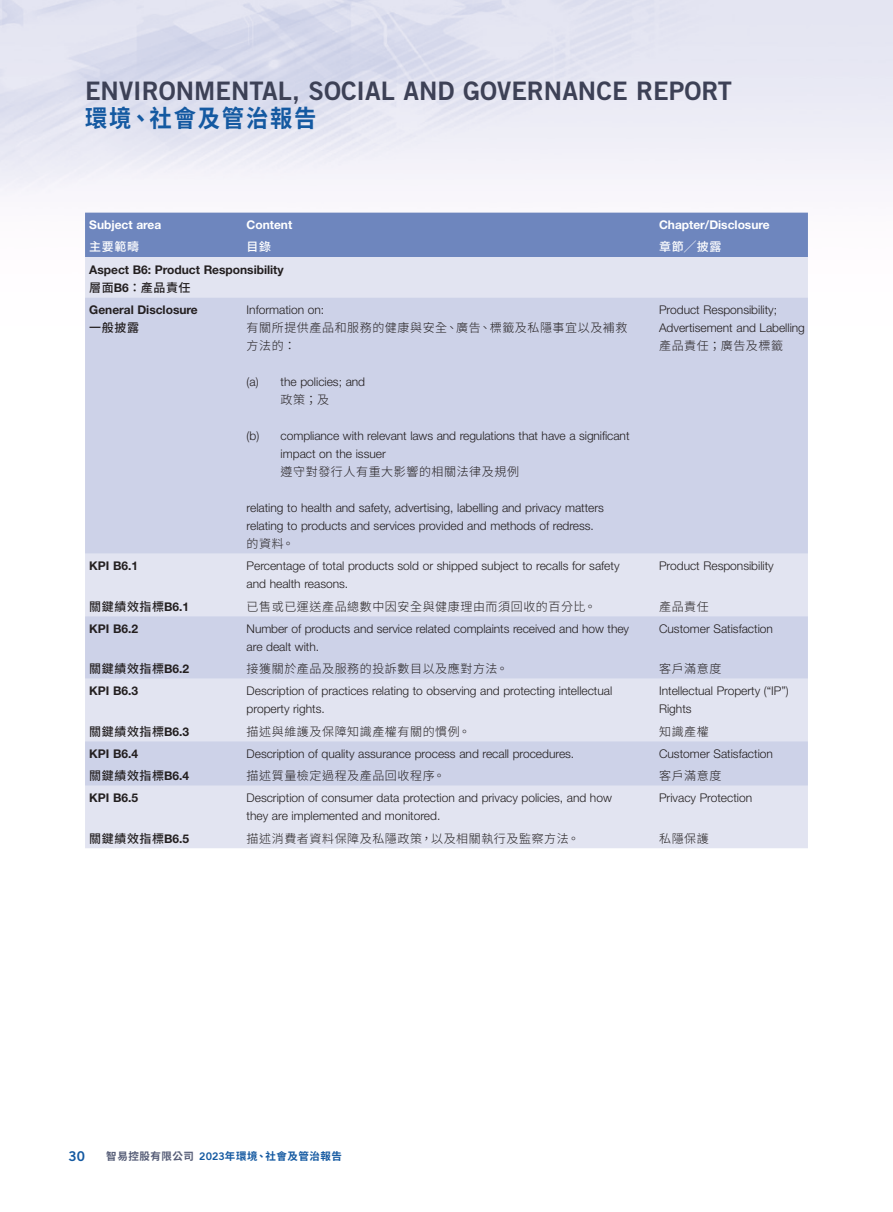
<style>
.page{position:relative;width:893px;height:1212px;background:#fff}
.page>*{position:absolute;margin:0;border:0;box-sizing:border-box;transform-origin:0 0}
.t1{font:25.5px "Trade Gothic LT Std Bd 2";color:#3d4156}
.t2{font:700 24px "Source Han Sans TC";letter-spacing:.08em;color:#1459a1;scale:.93 1}
.t3{font:13.5px "Trade Gothic LT Std Bd 2";color:#1459a1}
.Body_Text{font:300 12px/18px "Helvetica Neue LT Std";color:#231f20}
.Body_Text-2{font:300 12px/18px "Source Han Sans TC";letter-spacing:.05em;color:#231f20}
.Body_Text-3{font:700 12px "Helvetica Neue LT Std";color:#231f20}
.Body_Text-4{font:500 12px "Source Han Sans TC";letter-spacing:.05em;color:#231f20}
.Body_Text-5{font:700 12px "Helvetica Neue LT Std";color:#fff}
.Body_Text-6{font:500 12px "Source Han Sans TC";letter-spacing:.05em;color:#fff}
.t4{font:700 10.5px "Source Han Sans TC";letter-spacing:.05em;color:#1459a1}
.s1{font-family:"Helvetica Neue LT Std";font-weight:700}
.s2{color:#565d77}
.s3{font-family:"Trade Gothic LT Std Bd 2";font-weight:400}
</style>
<div class="page">
<div style="left:85px;top:213px;width:723px;height:44px;background:#6e86be"></div>
<div style="left:85px;top:257px;width:723px;height:591px;background:#e2e4f1"></div>
<svg style="left:85px;top:297px;width:723px;height:489px;background:#d2d6ea"></svg>
<h1 class="t1" style="left:85px;top:75px;width:649px">ENVIRONMENTAL, SOCIAL AND GOVERNANCE REPORT</h1>
<h2 class="t2" style="left:85px;top:105px;width:251px">環境、社會及管治報告</h2>
<p class="Body_Text-5" style="left:89px;top:217px;width:74px">Subject area</p>
<p class="Body_Text-5" style="left:247px;top:217px;width:47px">Content</p>
<p class="Body_Text-5" style="left:659px;top:217px;width:112px">Chapter/Disclosure</p>
<p class="Body_Text-6" style="left:89px;top:240px;width:51px">主要範疇</p>
<p class="Body_Text-6" style="left:247px;top:240px;width:26px">目錄</p>
<p class="Body_Text-6" style="left:659px;top:240px;width:64px">章節╱披露</p>
<p class="Body_Text-3" style="left:89px;top:262px;width:196px">Aspect B6: Product Responsibility</p>
<p class="Body_Text-4" style="left:89px;top:281px;width:103px">層面<span class="s1">B6</span>：產品責任</p>
<p class="Body_Text-3" style="left:89px;top:302px;width:110px">General Disclosure</p>
<p class="Body_Text-4" style="left:89px;top:321px;width:51px">一般披露</p>
<p class="Body_Text" style="left:247px;top:300px;width:79px">Information on:</p>
<p class="Body_Text-2" style="left:247px;top:319px;width:382px">有關所提供產品和服務的健康與安全、廣告、標籤及私隱事宜以及補救方法的：</p>
<p class="Body_Text" style="left:247px;top:372px;width:120px">(a) the policies; and</p>
<p class="Body_Text-2" style="left:281px;top:391px;width:50px">政策；及</p>
<p class="Body_Text" style="left:281px;top:426px;width:350px;text-indent:-34px">(b) compliance with relevant laws and regulations that have a significant impact on the issuer</p>
<p class="Body_Text-2" style="left:281px;top:463px;width:240px">遵守對發行人有重大影響的相關法律及規例</p>
<p class="Body_Text" style="left:247px;top:498px;width:359px">relating to health and safety, advertising, labelling and privacy matters relating to products and services provided and methods of redress.</p>
<p class="Body_Text-2" style="left:247px;top:535px;width:49px">的資料。</p>
<p class="Body_Text" style="left:659px;top:300px;width:147px">Product Responsibility;<br>Advertisement and Labelling</p>
<p class="Body_Text-2" style="left:659px;top:337px;width:125px">產品責任；廣告及標籤</p>
<p class="Body_Text-3" style="left:89px;top:558px;width:50px">KPI B6.1</p>
<p class="Body_Text" style="left:247px;top:557px;width:374px">Percentage of total products sold or shipped subject to recalls for safety and health reasons.</p>
<p class="Body_Text" style="left:659px;top:557px;width:116px">Product Responsibility</p>
<p class="Body_Text-4" style="left:89px;top:599px;width:101px">關鍵績效指標<span class="s1">B6.1</span></p>
<p class="Body_Text-2" style="left:247px;top:597px;width:351px">已售或已運送產品總數中因安全與健康理由而須回收的百分比。</p>
<p class="Body_Text-2" style="left:659px;top:597px;width:51px">產品責任</p>
<p class="Body_Text-3" style="left:89px;top:621px;width:50px">KPI B6.2</p>
<p class="Body_Text" style="left:247px;top:619px;width:384px">Number of products and service related complaints received and how they are dealt with.</p>
<p class="Body_Text" style="left:659px;top:619px;width:115px">Customer Satisfaction</p>
<p class="Body_Text-4" style="left:89px;top:662px;width:101px">關鍵績效指標<span class="s1">B6.2</span></p>
<p class="Body_Text-2" style="left:247px;top:660px;width:263px">接獲關於產品及服務的投訴數目以及應對方法。</p>
<p class="Body_Text-2" style="left:659px;top:660px;width:64px">客戶滿意度</p>
<p class="Body_Text-3" style="left:89px;top:683px;width:50px">KPI B6.3</p>
<p class="Body_Text" style="left:247px;top:682px;width:367px">Description of practices relating to observing and protecting intellectual property rights.</p>
<p class="Body_Text" style="left:659px;top:682px;width:131px">Intellectual Property (“IP”)<br>Rights</p>
<p class="Body_Text-4" style="left:89px;top:724px;width:101px">關鍵績效指標<span class="s1">B6.3</span></p>
<p class="Body_Text-2" style="left:247px;top:722px;width:225px">描述與維護及保障知識產權有關的慣例。</p>
<p class="Body_Text-2" style="left:659px;top:722px;width:51px">知識產權</p>
<p class="Body_Text-3" style="left:89px;top:746px;width:50px">KPI B6.4</p>
<p class="Body_Text" style="left:247px;top:744px;width:329px">Description of quality assurance process and recall procedures.</p>
<p class="Body_Text" style="left:659px;top:744px;width:115px">Customer Satisfaction</p>
<p class="Body_Text-4" style="left:89px;top:769px;width:101px">關鍵績效指標<span class="s1">B6.4</span></p>
<p class="Body_Text-2" style="left:247px;top:767px;width:200px">描述質量檢定過程及產品回收程序。</p>
<p class="Body_Text-2" style="left:659px;top:767px;width:64px">客戶滿意度</p>
<p class="Body_Text-3" style="left:89px;top:790px;width:50px">KPI B6.5</p>
<p class="Body_Text" style="left:247px;top:789px;width:367px">Description of consumer data protection and privacy policies, and how they are implemented and monitored.</p>
<p class="Body_Text" style="left:659px;top:789px;width:95px">Privacy Protection</p>
<p class="Body_Text-4" style="left:89px;top:831px;width:101px">關鍵績效指標<span class="s1">B6.5</span></p>
<p class="Body_Text-2" style="left:247px;top:829px;width:334px">描述消費者資料保障及私隱政策，以及相關執行及監察方法。</p>
<p class="Body_Text-2" style="left:659px;top:829px;width:51px">私隱保護</p>
<p class="t3" style="left:69px;top:1148px;width:18px">30</p>
<p class="t4" style="left:106px;top:1150px;width:237px"><span class="s2">智易控股有限公司</span> <span class="s3">2023</span>年環境、社會及管治報告</p>
</div>
